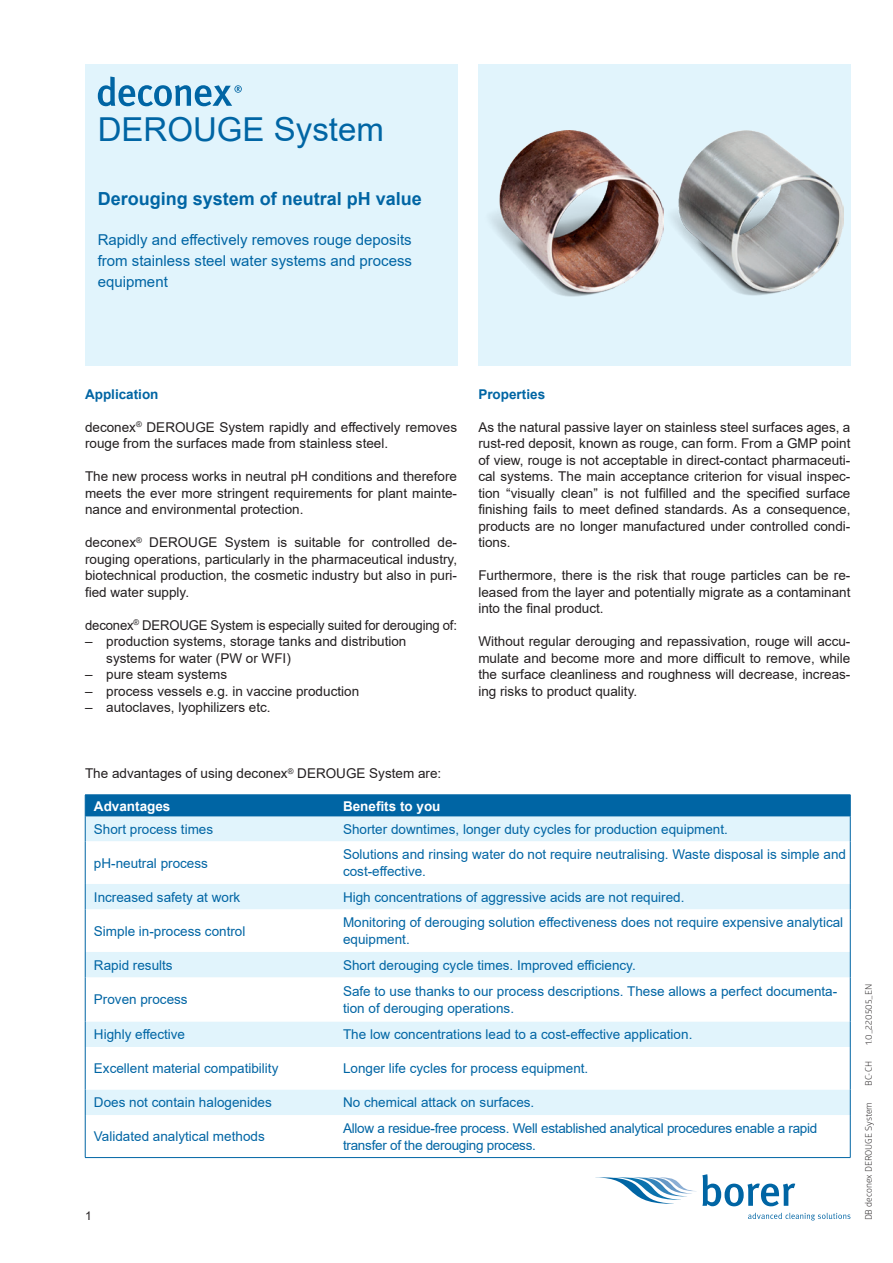
<style>
.page{position:relative;width:893px;height:1263px;background:#fff}
.page>*{position:absolute;margin:0;border:0;box-sizing:border-box;transform-origin:0 0}
.t1{font:33px "Arial";color:#0065a4}
.t2{font:700 18px "Arial";color:#0065a4}
.t3{font:15px/21px "Arial";color:#0065a4;text-align:justify}
.t4{font:13.5px/16.5px "Arial";color:#231f20;text-align:justify}
.t5{font:13.5px/16.5px "Arial";color:#0065a4}
.t6{font:13.5px/16.5px "Arial";letter-spacing:-.02em;color:#0065a4}
.t7{font:700 13.5px "Arial";color:#fff}
.t8{font:700 13.5px "Arial";color:#0065a4}
.t9{font:12px "Arial";color:#231f20}
.t10{font:9px "Glober";color:#231f20}
</style>
<div class="page">
<svg style="left:595px;top:1174px;width:200px;height:32px"></svg>
<svg style="left:748px;top:1213px;width:102px;height:7px"></svg>
<div style="left:478px;top:64px;width:372px;height:302px;background:#e1f4fc"></div>
<div style="left:85px;top:64px;width:372px;height:302px;background:#e1f4fc"></div>
<svg style="left:98px;top:77px;width:144px;height:29px"></svg>
<img style="left:491px;top:130px;width:172px;height:166px">
<img style="left:672px;top:130px;width:172px;height:166px">
<svg style="left:86px;top:841px;width:764px;height:316px"></svg>
<hr style="left:85px;top:841px;width:1px;height:43px;background:#0065a4">
<hr style="left:850px;top:841px;width:1px;height:43px;background:#0065a4">
<svg style="left:85px;top:884px;width:1px;height:25px"></svg>
<svg style="left:850px;top:884px;width:1px;height:25px"></svg>
<hr style="left:85px;top:909px;width:1px;height:43px;background:#0065a4">
<hr style="left:850px;top:909px;width:1px;height:43px;background:#0065a4">
<svg style="left:85px;top:952px;width:1px;height:25px"></svg>
<svg style="left:850px;top:952px;width:1px;height:25px"></svg>
<hr style="left:85px;top:977px;width:1px;height:44px;background:#0065a4">
<hr style="left:850px;top:977px;width:1px;height:44px;background:#0065a4">
<svg style="left:85px;top:1021px;width:1px;height:26px"></svg>
<svg style="left:850px;top:1021px;width:1px;height:26px"></svg>
<hr style="left:85px;top:1047px;width:1px;height:42px;background:#0065a4">
<hr style="left:850px;top:1047px;width:1px;height:42px;background:#0065a4">
<svg style="left:85px;top:1089px;width:1px;height:26px"></svg>
<svg style="left:850px;top:1089px;width:1px;height:26px"></svg>
<hr style="left:85px;top:1115px;width:1px;height:42px;background:#0065a4">
<hr style="left:850px;top:1115px;width:1px;height:42px;background:#0065a4">
<hr style="left:85px;top:1157px;width:241px;height:1px;background:#0065a4">
<hr style="left:326px;top:1157px;width:524px;height:1px;background:#0065a4">
<hr style="left:85px;top:794px;width:241px;height:1px;background:#0065a4">
<hr style="left:326px;top:794px;width:524px;height:1px;background:#0065a4">
<svg style="left:85px;top:795px;width:766px;height:46px;background:#78b1d2"></svg>
<h1 class="t1" style="left:98px;top:107px;width:288px">DEROUGE System</h1>
<h2 class="t2" style="left:98px;top:186px;width:326px">Derouging system of neutral pH value</h2>
<p class="t3" style="left:98px;top:229px;width:316px">Rapidly and effectively removes rouge deposits from stainless steel water systems and process equipment</p>
<p class="t8" style="left:85px;top:384px;width:75px">Application</p>
<p class="t4" style="left:85px;top:418px;width:374px">deconex<sup>®</sup> DEROUGE System rapidly and effectively removes rouge from the surfaces made from stainless steel.</p>
<p class="t4" style="left:85px;top:468px;width:374px">The new process works in neutral pH conditions and therefore meets the ever more stringent requirements for plant mainte&shy;nance and environmental protection.</p>
<p class="t4" style="left:85px;top:534px;width:374px">deconex<sup>®</sup> DEROUGE System is suitable for controlled de&shy;rouging operations, particularly in the pharmaceutical industry, biotechnical production, the cosmetic industry but also in puri&shy;fied water supply.</p>
<p class="t4" style="left:85px;top:616px;width:374px">deconex<sup>®</sup> DEROUGE System is especially suited for derouging of:</p>
<p class="t4" style="left:106px;top:633px;width:302px;text-indent:-21px">– production systems, storage tanks and distribution systems for water (PW or WFI)</p>
<p class="t4" style="left:85px;top:666px;width:144px">– pure steam systems</p>
<p class="t4" style="left:85px;top:682px;width:276px">– process vessels e.g. in vaccine production</p>
<p class="t4" style="left:85px;top:699px;width:187px">– autoclaves, lyophilizers etc.</p>
<p class="t8" style="left:478px;top:384px;width:68px">Properties</p>
<p class="t4" style="left:478px;top:418px;width:374px">As the natural passive layer on stainless steel surfaces ages, a rust-red deposit, known as rouge, can form. From a GMP point of view, rouge is not acceptable in direct-contact pharmaceuti&shy;cal systems. The main acceptance criterion for visual inspec&shy;tion “visually clean” is not fulfilled and the specified surface finishing fails to meet defined standards. As a consequence, products are no longer manufactured under controlled condi&shy;tions.</p>
<p class="t4" style="left:478px;top:567px;width:374px">Furthermore, there is the risk that rouge particles can be re&shy;leased from the layer and potentially migrate as a contaminant into the final product.</p>
<p class="t4" style="left:478px;top:633px;width:374px">Without regular derouging and repassivation, rouge will accu&shy;mulate and become more and more difficult to remove, while the surface cleanliness and roughness will decrease, increas&shy;ing risks to product quality.</p>
<p class="t4" style="left:85px;top:765px;width:358px">The advantages of using deconex<sup>®</sup> DEROUGE System are:</p>
<p class="t7" style="left:94px;top:796px;width:78px">Advantages</p>
<p class="t7" style="left:343px;top:796px;width:99px">Benefits to you</p>
<p class="t5" style="left:94px;top:820px;width:121px">Short process times</p>
<p class="t5" style="left:343px;top:820px;width:386px">Shorter downtimes, longer duty cycles for production equipment.</p>
<p class="t5" style="left:94px;top:854px;width:116px">pH-neutral process</p>
<p class="t5" style="left:343px;top:846px;width:504px">Solutions and rinsing water do not require neutralising. Waste disposal is simple and cost-effective.</p>
<p class="t5" style="left:94px;top:888px;width:148px">Increased safety at work</p>
<p class="t5" style="left:343px;top:888px;width:343px">High concentrations of aggressive acids are not required.</p>
<p class="t5" style="left:94px;top:922px;width:153px">Simple in-process control</p>
<p class="t5" style="left:343px;top:914px;width:502px">Monitoring of derouging solution effectiveness does not require expensive analytical equipment.</p>
<p class="t5" style="left:94px;top:956px;width:80px">Rapid results</p>
<p class="t5" style="left:343px;top:956px;width:294px">Short derouging cycle times. Improved efficiency.</p>
<p class="t5" style="left:94px;top:991px;width:95px">Proven process</p>
<p class="t5" style="left:343px;top:983px;width:496px">Safe to use thanks to our process descriptions. These allows a perfect documenta&shy;tion of derouging operations.</p>
<p class="t5" style="left:94px;top:1026px;width:93px">Highly effective</p>
<p class="t5" style="left:343px;top:1026px;width:351px">The low concentrations lead to a cost-effective application.</p>
<p class="t5" style="left:94px;top:1060px;width:186px">Excellent material compatibility</p>
<p class="t5" style="left:343px;top:1060px;width:247px">Longer life cycles for process equipment.</p>
<p class="t5" style="left:94px;top:1094px;width:179px">Does not contain halogenides</p>
<p class="t5" style="left:343px;top:1094px;width:193px">No chemical attack on surfaces.</p>
<p class="t5" style="left:94px;top:1128px;width:172px">Validated analytical methods</p>
<p class="t6" style="left:343px;top:1120px;width:476px">Allow a residue-free process. Well established analytical procedures enable a rapid transfer of the derouging process.</p>
<p class="t9" style="left:85px;top:1208px;width:8px">1</p>
<p class="t10" style="left:862px;top:1045px;width:63px;rotate:-90deg">1.0_220505_EN</p>
<p class="t10" style="left:862px;top:1086px;width:26px;rotate:-90deg">BC-CH</p>
<p class="t10" style="left:862px;top:1220px;width:120px;rotate:-90deg">DB deconex DEROUGE System</p>
</div>
